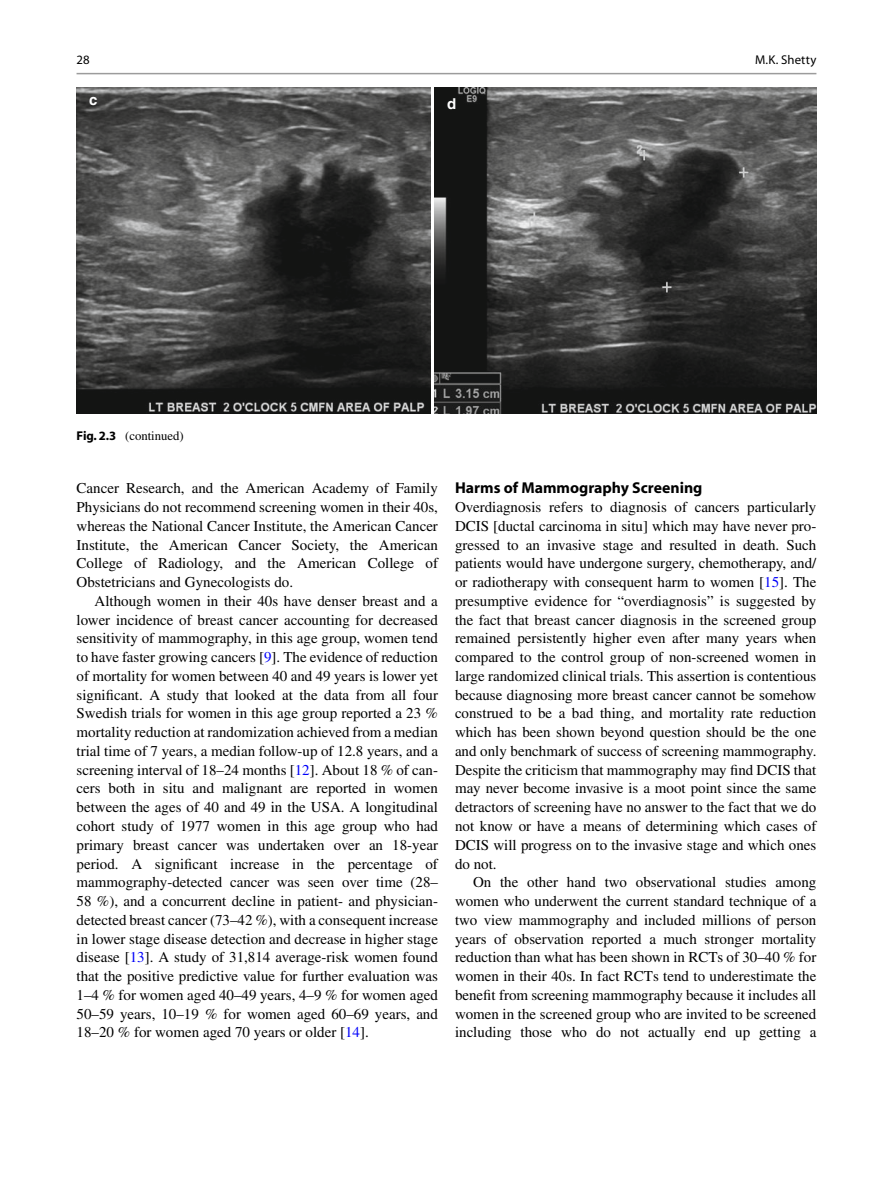
<style>
.page{position:relative;width:893px;height:1187px;background:#fff}
.page>*{position:absolute;margin:0;border:0;box-sizing:border-box;transform-origin:0 0}
.t1{font:700 15.75px "Myriad";color:#000}
.t2{font:15px/18.8px "Times";color:#000;text-align:justify}
.t3{font:700 15px "Helvetica";color:#fff}
.t4{font:12.75px "Times";color:#000}
.t5{font:12.75px "Myriad";letter-spacing:.01em;color:#000}
.s1{font-family:"Myriad";font-weight:700}
.s2{color:#0000fa}
</style>
<div class="page">
<img style="left:435px;top:88px;width:381px;height:325px">
<img style="left:77px;top:88px;width:354px;height:325px">
<hr style="left:77px;top:73px;width:739px;height:1px;background:#9c9c9c">
<p class="t5" style="left:77px;top:55px;width:15px">28</p>
<p class="t3" style="left:89px;top:91px;width:10px">c</p>
<p class="t3" style="left:447px;top:95px;width:11px">d</p>
<p class="t4" style="left:77px;top:431px;width:109px"><span class="s1">Fig. 2.3</span> (continued)</p>
<p class="t5" style="left:755px;top:55px;width:63px">M.K. Shetty</p>
<p class="t2" style="left:77px;top:480px;width:363px">Cancer Research, and the American Academy of Family Physicians do not recommend screening women in their 40s, whereas the National Cancer Institute, the American Cancer Institute, the American Cancer Society, the American College of Radiology, and the American College of Obstetricians and Gynecologists do.</p>
<p class="t2" style="left:77px;top:593px;width:363px;text-indent:18px">Although women in their 40s have denser breast and a lower incidence of breast cancer accounting for decreased sensitivity of mammography, in this age group, women tend to have faster growing cancers [ <span class="s2">9</span> ]. The evidence of reduction of mortality for women between 40 and 49 years is lower yet significant. A study that looked at the data from all four Swedish trials for women in this age group reported a 23 % mortality reduction at randomization achieved from a median trial time of 7 years, a median follow-up of 12.8 years, and a screening interval of 18–24 months [ <span class="s2">12</span> ]. About 18 % of can&shy;cers both in situ and malignant are reported in women between the ages of 40 and 49 in the USA. A longitudinal cohort study of 1977 women in this age group who had primary breast cancer was undertaken over an 18-year period. A significant increase in the percentage of mammography- detected cancer was seen over time (28– 58 %), and a concurrent decline in patient- and physician&shy;detected breast cancer (73–42 %), with a consequent increase in lower stage disease detection and decrease in higher stage disease [ <span class="s2">13</span> ]. A study of 31,814 average-risk women found that the positive predictive value for further evaluation was 1–4 % for women aged 40–49 years, 4–9 % for women aged 50–59 years, 10–19 % for women aged 60–69 years, and 18–20 % for women aged 70 years or older [ <span class="s2">14</span> ].</p>
<p class="t1" style="left:455px;top:482px;width:249px">Harms of Mammography Screening</p>
<p class="t2" style="left:455px;top:499px;width:363px">Overdiagnosis refers to diagnosis of cancers particularly DCIS [ductal carcinoma in situ] which may have never pro&shy;gressed to an invasive stage and resulted in death. Such patients would have undergone surgery, chemotherapy, and/ or radiotherapy with consequent harm to women [ <span class="s2">15</span> ]. The presumptive evidence for “overdiagnosis” is suggested by the fact that breast cancer diagnosis in the screened group remained persistently higher even after many years when compared to the control group of non-screened women in large randomized clinical trials. This assertion is contentious because diagnosing more breast cancer cannot be somehow construed to be a bad thing, and mortality rate reduction which has been shown beyond question should be the one and only benchmark of success of screening mammography.<br>Despite the criticism that mammography may find DCIS that may never become invasive is a moot point since the same detractors of screening have no answer to the fact that we do not know or have a means of determining which cases of DCIS will progress on to the invasive stage and which ones do not.</p>
<p class="t2" style="left:455px;top:874px;width:363px;text-indent:18px">On the other hand two observational studies among women who underwent the current standard technique of a two view mammography and included millions of person years of observation reported a much stronger mortality reduction than what has been shown in RCTs of 30–40 % for women in their 40s. In fact RCTs tend to underestimate the benefit from screening mammography because it includes all women in the screened group who are invited to be screened including those who do not actually end up getting a</p>
</div>
